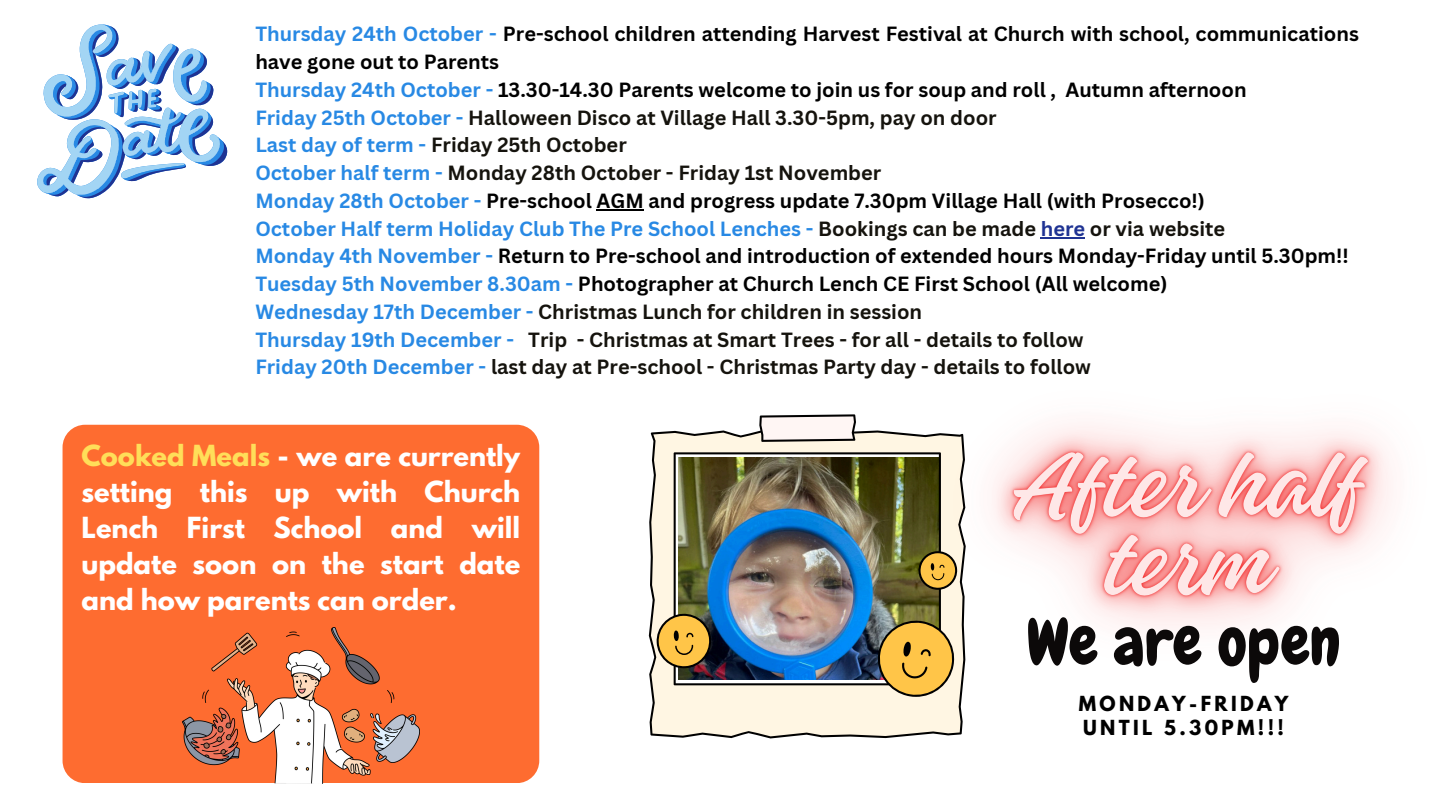
<style>
.page{position:relative;width:1440px;height:810px;background:#fff}
.page>*{position:absolute;margin:0;border:0;box-sizing:border-box;transform-origin:0 0}
.t1{font:65.9px "Chewy";color:#0c0909}
.t2{font:700 25.8px/36px "League Spartan";color:#fff;text-align:justify}
.t3{font:700 20px/27.8px "Canva Sans";color:#000}
.t4{font:700 20px "Canva Sans";color:#15130d}
.t5{font:700 20px "Canva Sans";color:#2889e4}
.t6{font:700 18.4px/23.9px "League Spartan";letter-spacing:.18em;color:#000}
.s1{color:#2889e4}
.s2{color:#15130d}
.s3{color:#1f3393}
.s4{color:#ffde59}
</style>
<div class="page">
<svg style="left:37px;top:24px;width:190px;height:174px"></svg>
<img style="left:649px;top:430px;width:235px;height:308px">
<svg style="left:875px;top:618px;width:9px;height:81px"></svg>
<svg style="left:656px;top:613px;width:56px;height:55px;background:#c29c4d"></svg>
<svg style="left:759px;top:414px;width:97px;height:28px"></svg>
<div style="left:63px;top:425px;width:476px;height:358px;background:#fe6c30;border-radius:22px"></div>
<img style="left:182px;top:628px;width:237px;height:155px">
<hr style="left:597px;top:209px;width:47px;height:2px;background:#000">
<hr style="left:1041px;top:237px;width:44px;height:2px;background:#1f3393">
<img style="left:884px;top:424px;width:507px;height:315px">
<p class="t3" style="left:255px;top:20px;width:1105px"><span class="s1">Thursday 24th October -</span> Pre-school children attending Harvest Festival at Church with school, communications have gone out to Parents</p>
<p class="t3" style="left:255px;top:75px;width:993px"><span class="s1">Thursday 24th October -</span> 13.30-14.30 Parents welcome to join us for soup and roll , Autumn afternoon</p>
<p class="t4" style="left:255px;top:103px;width:743px"><span class="s1">Friday 25th October -</span> Halloween Disco at Village Hall 3.30-5pm, pay on door</p>
<p class="t4" style="left:255px;top:131px;width:373px"><span class="s1">Last day of term -</span> Friday 25th October</p>
<p class="t4" style="left:255px;top:159px;width:628px"><span class="s1">October half term -</span> Monday 28th October - Friday 1st November</p>
<p class="t3" style="left:255px;top:186px;width:951px"><span class="s1">Monday 28th October -</span> Pre-school AGM and progress update 7.30pm Village Hall (with Prosecco!)</p>
<p class="t5" style="left:255px;top:214px;width:971px">October Half term Holiday Club The Pre School Lenches - <span class="s2">Bookings can be made</span> <span class="s3">here</span> <span class="s2">or via website</span></p>
<p class="t3" style="left:255px;top:242px;width:1095px"><span class="s1">Monday 4th November -</span> Return to Pre-school and introduction of extended hours Monday-Friday until 5.30pm!!</p>
<p class="t3" style="left:255px;top:269px;width:914px"><span class="s1">Tuesday 5th November 8.30am -</span> Photographer at Church Lench CE First School (All welcome)</p>
<p class="t4" style="left:255px;top:298px;width:668px"><span class="s1">Wednesday 17th December -</span> Christmas Lunch for children in session</p>
<h3 class="t4" style="left:255px;top:325px;width:830px"><span class="s1">Thursday 19th December -</span> Trip - Christmas at Smart Trees - for all - details to follow</h3>
<p class="t4" style="left:255px;top:353px;width:837px"><span class="s1">Friday 20th December -</span> last day at Pre-school - Christmas Party day - details to follow</p>
<p class="t2" style="left:82px;top:441px;width:440px"><span class="s4">Cooked Meals</span> - we are currently setting this up with Church Lench First School and will update soon on the start date and how parents can order.</p>
<p class="t1" style="left:1026px;top:600px;width:316px">We are open</p>
<p class="t6" style="left:1079px;top:694px;width:211px">MONDAY-FRIDAY<br>UNTIL 5.30PM!!!</p>
</div>
